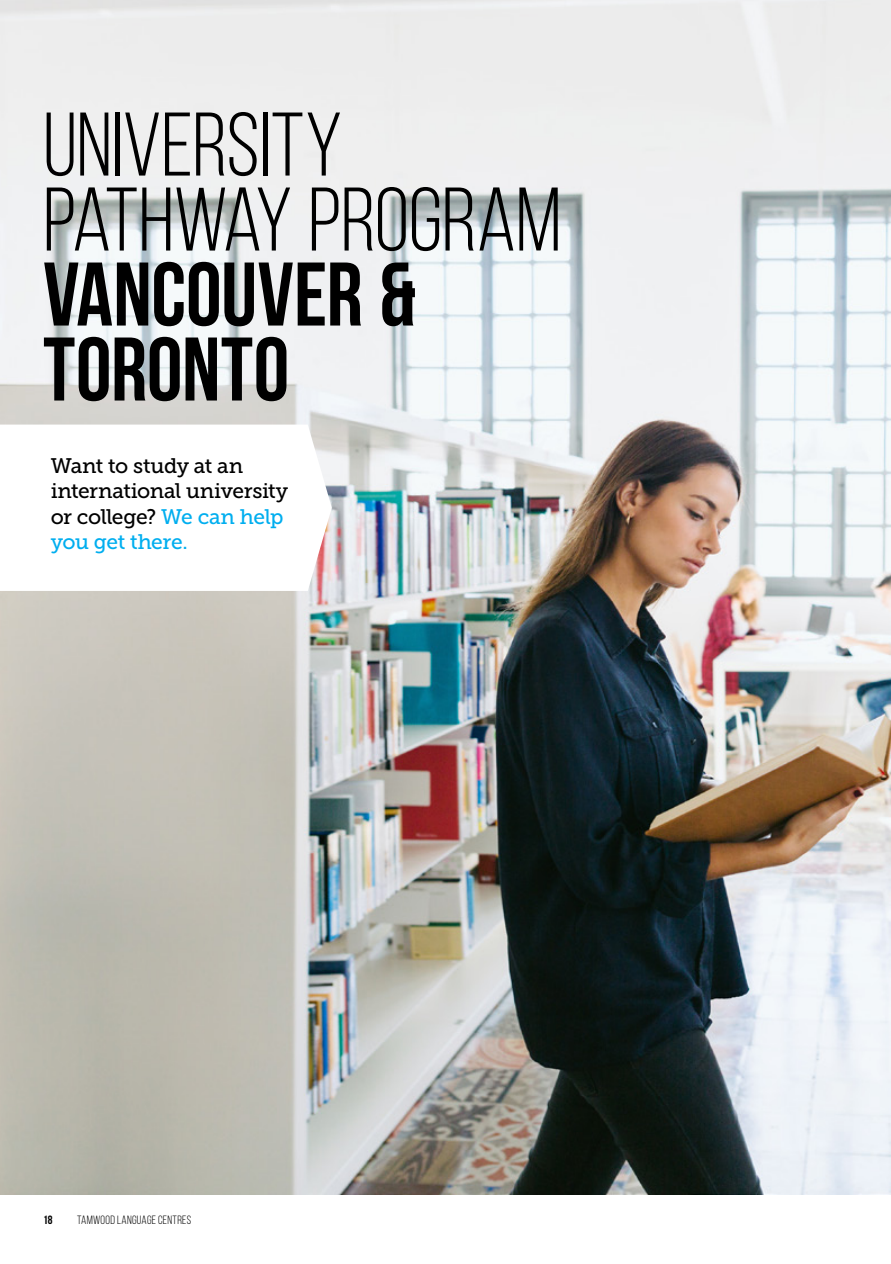
<style>
.page{position:relative;width:891px;height:1264px;background:#fff}
.page>*{position:absolute;margin:0;border:0;box-sizing:border-box;transform-origin:0 0}
.t1{font:90px/75px "Bebas Neue";letter-spacing:-.005em;color:#000}
.t2{font:700 90px/75px "Bebas Neue";color:#000}
.t3{font:21px/25.5px "Museo Slab 500";letter-spacing:-.02em;color:#000}
.t4{font:12px "Bebas Neue";letter-spacing:.025em;color:#000}
.t5{font:700 12px "Bebas Neue";color:#000}
.s1{color:#00aeef}
</style>
<div class="page">
<img style="left:0;top:0;width:891px;height:1195px">
<svg style="left:0;top:424px;width:332px;height:167px"></svg>
<h1 class="t1" style="left:43px;top:106px;width:520px">UNIVERSITY<br>PATHWAY PROGRAM</h1>
<h1 class="t2" style="left:43px;top:256px;width:374px">VANCOUVER &amp;<br>TORONTO</h1>
<p class="t3" style="left:51px;top:453px;width:239px">Want to study at an international university or college? <span class="s1">We can help you get there.</span></p>
<p class="t5" style="left:43px;top:1213px;width:11px">18</p>
<p class="t4" style="left:77px;top:1213px;width:116px">TAMWOOD LANGUAGE CENTRES</p>
</div>
